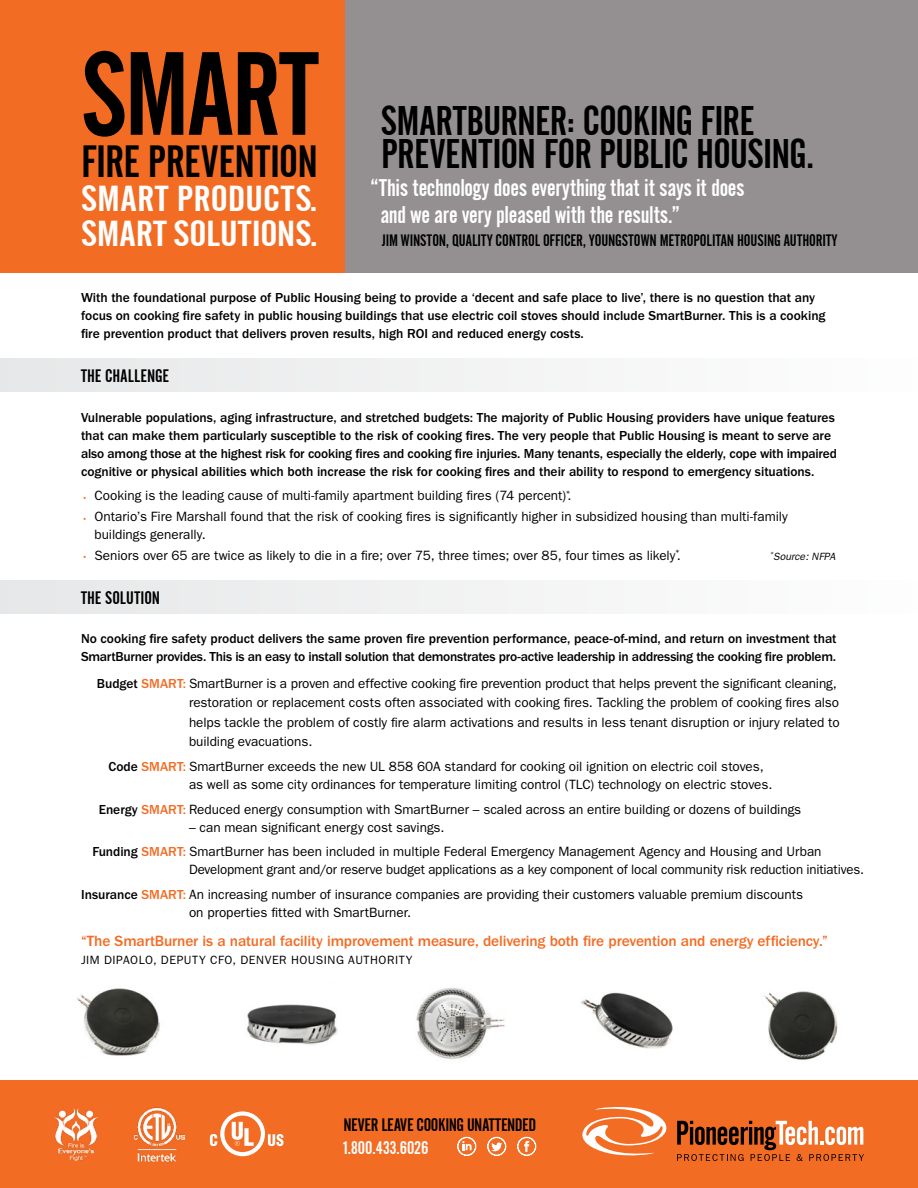
<style>
.page{position:relative;width:918px;height:1188px;background:#fff}
.page>*{position:absolute;margin:0;border:0;box-sizing:border-box;transform-origin:0 0}
.t1{font:117px "Alternate Gothic No 2 BT";letter-spacing:-.015em;color:#000}
.t2{font:45px "Alternate Gothic No 2 BT";letter-spacing:-.01em;color:#000}
.t3{font:41.25px/33px "Alternate Gothic No 2 BT";letter-spacing:-.01em;color:#000}
.t4{font:36px/34.5px "Alternate Gothic No 2 BT";letter-spacing:.005em;color:#fff;scale:1.13 1}
.t5{font:24px/27.8px "Alternate Gothic No 2 BT";letter-spacing:-.01em;color:#fff}
.t6{font:18px "Alternate Gothic No 2 BT";letter-spacing:-.005em;color:#000}
.t7{font:18px "Alternate Gothic No 2 BT";letter-spacing:-.005em;color:#fff}
.t8{font:16.5px "Alternate Gothic No 2 BT";color:#000}
.t9{font:500 15.3px "ITC Franklin Gothic Std";letter-spacing:-.01em;color:#f36c24}
.t10{font:13.5px/19.5px "ITC Franklin Gothic Std";letter-spacing:-.005em;color:#000}
.t11{font:500 13.5px/18px "ITC Franklin Gothic Std";letter-spacing:-.005em;color:#000}
.t12{font:12px "ITC Franklin Gothic Std";letter-spacing:.045em;color:#000}
.t13{font:italic 10.5px "Franklin Gothic";letter-spacing:.01em;color:#000}
.s1{font-weight:500}
.s2{font-weight:500;color:#f36c24}
</style>
<div class="page">
<div style="left:0;top:1080px;width:918px;height:108px;background:#f36c24"></div>
<div style="left:0;top:0;width:345px;height:273px;background:#f36c24"></div>
<div style="left:345px;top:0;width:573px;height:273px;background:#949091"></div>
<div style="left:0;top:358px;width:918px;height:34px;background:#f2f2f3"></div>
<div style="left:0;top:580px;width:918px;height:34px;background:#f2f2f3"></div>
<svg style="left:677px;top:1121px;width:187px;height:40px"></svg>
<svg style="left:582px;top:1107px;width:84px;height:49px"></svg>
<svg style="left:517px;top:1137px;width:19px;height:19px"></svg>
<svg style="left:457px;top:1137px;width:19px;height:19px"></svg>
<svg style="left:487px;top:1137px;width:19px;height:19px"></svg>
<img style="left:54px;top:1108px;width:43px;height:53px">
<img style="left:133px;top:1108px;width:52px;height:54px">
<svg style="left:210px;top:1111px;width:73px;height:45px"></svg>
<img style="left:246px;top:1004px;width:92px;height:41px">
<img style="left:77px;top:988px;width:83px;height:68px">
<img style="left:764px;top:991px;width:74px;height:69px">
<img style="left:581px;top:992px;width:92px;height:57px">
<img style="left:416px;top:988px;width:89px;height:71px">
<h1 class="t1" style="left:81px;top:29px;width:238px">SMART</h1>
<h2 class="t2" style="left:81px;top:136px;width:239px">FIRE PREVENTION</h2>
<h3 class="t4" style="left:81px;top:182px;width:211px">SMART PRODUCTS.<br>SMART SOLUTIONS.</h3>
<h3 class="t3" style="left:381px;top:105px;width:435px">SMARTBURNER: COOKING FIRE<br>PREVENTION FOR PUBLIC HOUSING.</h3>
<h3 class="t5" style="left:381px;top:174px;width:365px;text-indent:-10px">“This technology does everything that it says it does and we are very pleased with the results.”</h3>
<p class="t8" style="left:382px;top:231px;width:457px">JIM WINSTON, QUALITY CONTROL OFFICER, YOUNGSTOWN METROPOLITAN HOUSING AUTHORITY</p>
<p class="t11" style="left:81px;top:289px;width:746px">With the foundational purpose of Public Housing being to provide a ‘decent and safe place to live’, there is no question that any focus on cooking fire safety in public housing buildings that use electric coil stoves should include SmartBurner. This is a cooking fire prevention product that delivers proven results, high ROI and reduced energy costs.</p>
<h3 class="t6" style="left:81px;top:366px;width:90px">THE CHALLENGE</h3>
<p class="t11" style="left:81px;top:408px;width:757px">Vulnerable populations, aging infrastructure, and stretched budgets: The majority of Public Housing providers have unique features that can make them particularly susceptible to the risk of cooking fires. The very people that Public Housing is meant to serve are also among those at the highest risk for cooking fires and cooking fire injuries. Many tenants, especially the elderly, cope with impaired cognitive or physical abilities which both increase the risk for cooking fires and their ability to respond to emergency situations.</p>
<p class="t10" style="left:81px;top:486px;width:492px"><sub>•</sub> Cooking is the leading cause of multi-family apartment building fires (74 percent)<sup>*</sup>.</p>
<p class="t10" style="left:95px;top:508px;width:695px;line-height:18px;text-indent:-14px"><sub>•</sub> Ontario’s Fire Marshall found that the risk of cooking fires is significantly higher in subsidized housing than multi-family buildings generally.</p>
<p class="t10" style="left:81px;top:546px;width:601px"><sub>•</sub> Seniors over 65 are twice as likely to die in a fire; over 75, three times; over 85, four times as likely<sup>*</sup>.</p>
<p class="t13" style="left:770px;top:550px;width:67px"><sup>*</sup>Source: NFPA</p>
<h3 class="t6" style="left:81px;top:588px;width:81px">THE SOLUTION</h3>
<p class="t11" style="left:81px;top:630px;width:757px">No cooking fire safety product delivers the same proven fire prevention performance, peace-of-mind, and return on investment that<br>SmartBurner provides. This is an easy to install solution that demonstrates pro-active leadership in addressing the cooking fire problem.</p>
<p class="t10" style="left:189px;top:673px;width:652px;text-indent:-92px"><span class="s1">Budget</span> <span class="s2">SMART:</span> SmartBurner is a proven and effective cooking fire prevention product that helps prevent the significant cleaning, restoration or replacement costs often associated with cooking fires. Tackling the problem of cooking fires also helps tackle the problem of costly fire alarm activations and results in less tenant disruption or injury related to building evacuations.</p>
<p class="t10" style="left:189px;top:757px;width:585px;line-height:18px;text-indent:-81px"><span class="s1">Code</span> <span class="s2">SMART:</span> SmartBurner exceeds the new UL 858 60A standard for cooking oil ignition on electric coil stoves, as well as some city ordinances for temperature limiting control (TLC) technology on electric stoves.</p>
<p class="t10" style="left:99px;top:799px;width:704px"><span class="s1">Energy</span> <span class="s2">SMART:</span> Reduced energy consumption with SmartBurner – scaled across an entire building or dozens of buildings</p>
<p class="t10" style="left:92px;top:815px;width:731px;line-height:24.8px;text-indent:97px">– can mean significant energy cost savings.<br><span class="s1">Funding</span> <span class="s2">SMART:</span> SmartBurner has been included in multiple Federal Emergency Management Agency and Housing and Urban</p>
<p class="t10" style="left:81px;top:858px;width:784px;line-height:24.8px;text-indent:108px">Development grant and/or reserve budget applications as a key component of local community risk reduction initiatives.<br><span class="s1">Insurance</span> <span class="s2">SMART:</span> An increasing number of insurance companies are providing their customers valuable premium discounts</p>
<p class="t10" style="left:189px;top:903px;width:224px">on properties fitted with SmartBurner.</p>
<p class="t9" style="left:81px;top:933px;width:748px">“The SmartBurner is a natural facility improvement measure, delivering both fire prevention and energy efficiency.”</p>
<p class="t12" style="left:81px;top:953px;width:333px">JIM DIPAOLO, DEPUTY CFO, DENVER HOUSING AUTHORITY</p>
<h3 class="t6" style="left:344px;top:1115px;width:194px">NEVER LEAVE COOKING UNATTENDED</h3>
<h3 class="t7" style="left:344px;top:1137px;width:86px">1.800.433.6026</h3>
</div>
